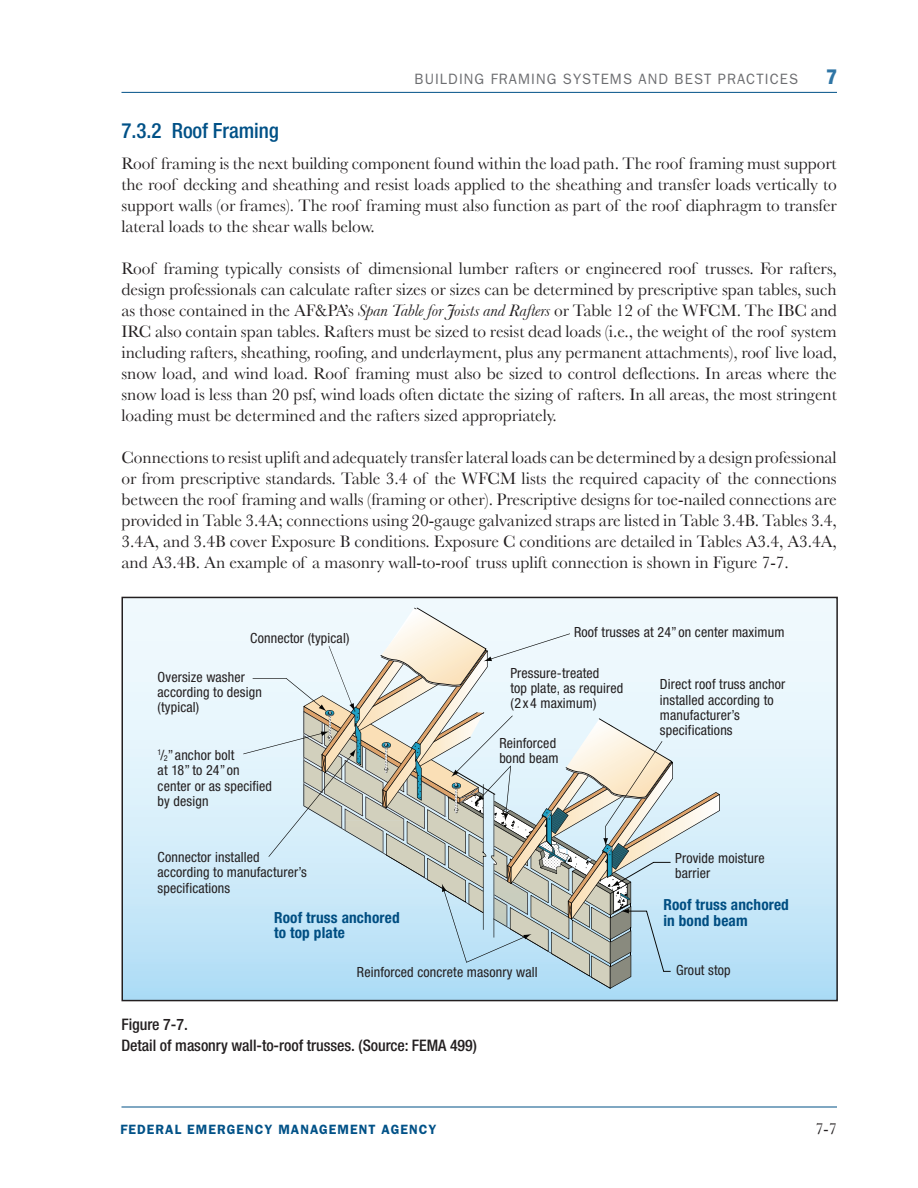
<style>
.page{position:relative;width:918px;height:1188px;background:#fff}
.page>*{position:absolute;margin:0;border:0;box-sizing:border-box;transform-origin:0 0}
.Header_3{font:500 condensed 21px "Helvetica Neue";letter-spacing:-.005em;color:#005187}
.t1{font:800 condensed 21px "Helvetica Neue";color:#2f75a5}
.Main_body{font:17.4px/21px "Baskerville";letter-spacing:-.005em;color:#231f20;text-align:justify}
.t2{font:16.5px "Baskerville";color:#231f20}
.t3{font:500 condensed 15.9px "Helvetica Neue";letter-spacing:-.005em;color:#231f20}
.t4{font:700 condensed 15.3px/15.3px "Helvetica Neue";letter-spacing:.01em;color:#004e82}
.t5{font:15px "ITC Franklin Gothic Std";letter-spacing:.075em;color:#6c6d70}
.t6{font:condensed 14.1px/15.3px "Helvetica Neue";letter-spacing:.01em;color:#231f20}
.t7{font:600 13.5px "ITC Franklin Gothic Std";letter-spacing:.08em;color:#005187}
.s1{font-style:italic}
.s2{font-size:8.25px}
</style>
<div class="page">
<hr style="left:122px;top:1107px;width:715px;height:1px;background:#005187">
<hr style="left:122px;top:92px;width:715px;height:1px;background:#005187">
<div style="left:122px;top:597px;width:715px;height:404px;background:linear-gradient(to bottom,#fbfeff,#b6e0f6)"></div>
<svg style="left:243px;top:608px;width:477px;height:381px;background:#d1dfe1"></svg>
<div style="left:122px;top:597px;width:716px;height:404px;border:2px solid #231f20"></div>
<p class="t5" style="left:415px;top:71px;width:385px">BUILDING FRAMING SYSTEMS AND BEST PRACTICES</p>
<p class="t1" style="left:826px;top:64px;width:12px">7</p>
<p class="Header_3" style="left:122px;top:118px;width:159px">7.3.2 Roof Framing</p>
<p class="Main_body" style="left:122px;top:153px;width:717px">Roof framing is the next building component found within the load path. The roof framing must support the roof decking and sheathing and resist loads applied to the sheathing and transfer loads vertically to support walls (or frames). The roof framing must also function as part of the roof diaphragm to transfer lateral loads to the shear walls below.</p>
<p class="Main_body" style="left:122px;top:258px;width:717px">Roof framing typically consists of dimensional lumber rafters or engineered roof trusses. For rafters, design professionals can calculate rafter sizes or sizes can be determined by prescriptive span tables, such as those contained in the AF&amp;PA’s <span class="s1">Span Table for Joists and Rafters</span> or Table 12 of the WFCM. The IBC and IRC also contain span tables. Rafters must be sized to resist dead loads (i.e., the weight of the roof system including rafters, sheathing, roofing, and underlayment, plus any permanent attachments), roof live load, snow load, and wind load. Roof framing must also be sized to control deflections. In areas where the snow load is less than 20 psf, wind loads often dictate the sizing of rafters. In all areas, the most stringent loading must be determined and the rafters sized appropriately.</p>
<p class="Main_body" style="left:122px;top:447px;width:717px">Connections to resist uplift and adequately transfer lateral loads can be determined by a design professional or from prescriptive standards. Table 3.4 of the WFCM lists the required capacity of the connections between the roof framing and walls (framing or other). Prescriptive designs for toe-nailed connections are provided in Table 3.4A; connections using 20-gauge galvanized straps are listed in Table 3.4B. Tables 3.4, 3.4A, and 3.4B cover Exposure B conditions. Exposure C conditions are detailed in Tables A3.4, A3.4A, and A3.4B. An example of a masonry wall-to-roof truss uplift connection is shown in Figure 7-7.</p>
<p class="t6" style="left:250px;top:630px;width:101px">Connector (typical)</p>
<p class="t6" style="left:158px;top:669px;width:106px">Oversize washer according to design (typical)</p>
<p class="t6" style="left:158px;top:747px;width:116px"><sup>1</sup>/<span class="s2">2</span>”anchor bolt<br>at 18” to 24”on center or as specified by design</p>
<p class="t6" style="left:574px;top:624px;width:212px">Roof trusses at 24”on center maximum</p>
<p class="t6" style="left:510px;top:665px;width:114px">Pressure-treated<br>top plate, as required (2x4 maximum)</p>
<p class="t6" style="left:499px;top:735px;width:61px">Reinforced bond beam</p>
<p class="t6" style="left:660px;top:677px;width:127px">Direct roof truss anchor installed according to manufacturer’s specifications</p>
<p class="t6" style="left:158px;top:849px;width:151px">Connector installed according to manufacturer’s specifications</p>
<p class="t4" style="left:274px;top:909px;width:127px">Roof truss anchored to top plate</p>
<p class="t6" style="left:357px;top:964px;width:182px">Reinforced concrete masonry wall</p>
<p class="t6" style="left:676px;top:962px;width:56px">Grout stop</p>
<p class="t6" style="left:675px;top:850px;width:91px">Provide moisture barrier</p>
<p class="t4" style="left:663px;top:897px;width:127px">Roof truss anchored in bond beam</p>
<p class="t3" style="left:122px;top:1015px;width:68px">Figure 7-7.</p>
<p class="t3" style="left:122px;top:1036px;width:357px">Detail of masonry wall-to-roof trusses. (Source: FEMA 499)</p>
<p class="t7" style="left:120px;top:1121px;width:317px">FEDERAL EMERGENCY MANAGEMENT AGENCY</p>
<p class="t2" style="left:815px;top:1119px;width:23px">7-7</p>
</div>
